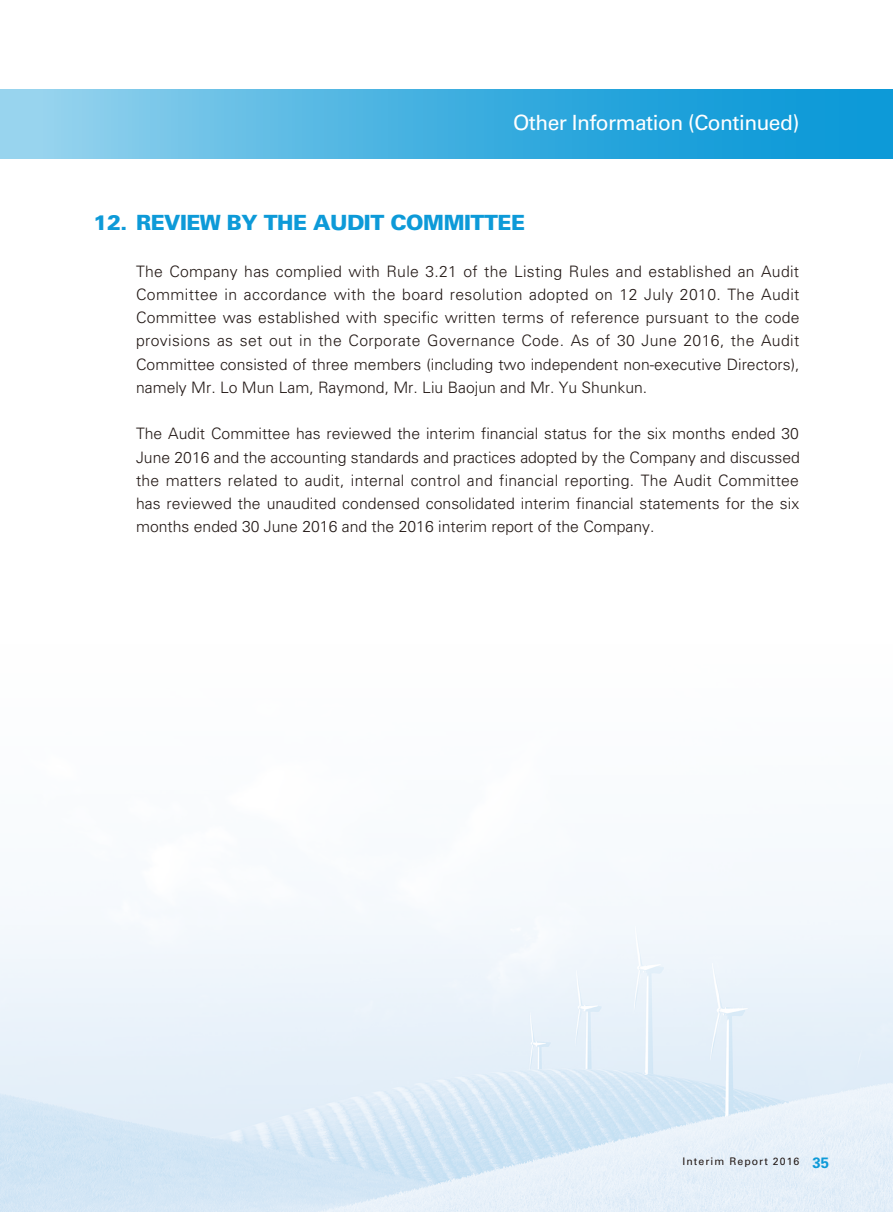
<style>
.page{position:relative;width:893px;height:1212px;background:#fff}
.page>*{position:absolute;margin:0;border:0;box-sizing:border-box;transform-origin:0 0}
.t1{font:900 21px "Univers LT Std";letter-spacing:-.025em;color:#0d9ad8}
.t2{font:21px "Univers LT Std";letter-spacing:-.025em;color:#fff}
.t3{font:300 15.75px/23.2px "Univers LT Std";color:#231916;text-align:justify}
.t4{font:10.5px "Univers LT Std";letter-spacing:.1em;color:#231916}
.s1{font-weight:700;font-size:15px;color:#0d9ad8}
</style>
<div class="page">
<img style="left:0;top:872px;width:893px;height:340px">
<div style="left:0;top:89px;width:893px;height:70px;background:linear-gradient(to right,#93d2ed,#0092d5)"></div>
<h1 class="t2" style="left:513px;top:111px;width:288px">Other Information (Continued)</h1>
<h1 class="t1" style="left:94px;top:209px;width:433px">12. REVIEW BY THE AUDIT COMMITTEE</h1>
<p class="t3" style="left:136px;top:259px;width:665px">The Company has complied with Rule 3.21 of the Listing Rules and established an Audit Committee in accordance with the board resolution adopted on 12 July 2010. The Audit Committee was established with specific written terms of reference pursuant to the code provisions as set out in the Corporate Governance Code. As of 30 June 2016, the Audit Committee consisted of three members (including two independent non-executive Directors), namely Mr. Lo Mun Lam, Raymond, Mr. Liu Baojun and Mr. Yu Shunkun.</p>
<p class="t3" style="left:136px;top:422px;width:665px">The Audit Committee has reviewed the interim financial status for the six months ended 30<br>June 2016 and the accounting standards and practices adopted by the Company and discussed the matters related to audit, internal control and financial reporting. The Audit Committee has reviewed the unaudited condensed consolidated interim financial statements for the six months ended 30 June 2016 and the 2016 interim report of the Company.</p>
<p class="t4" style="left:682px;top:1155px;width:148px">Interim Report 2016 <span class="s1">35</span></p>
</div>
